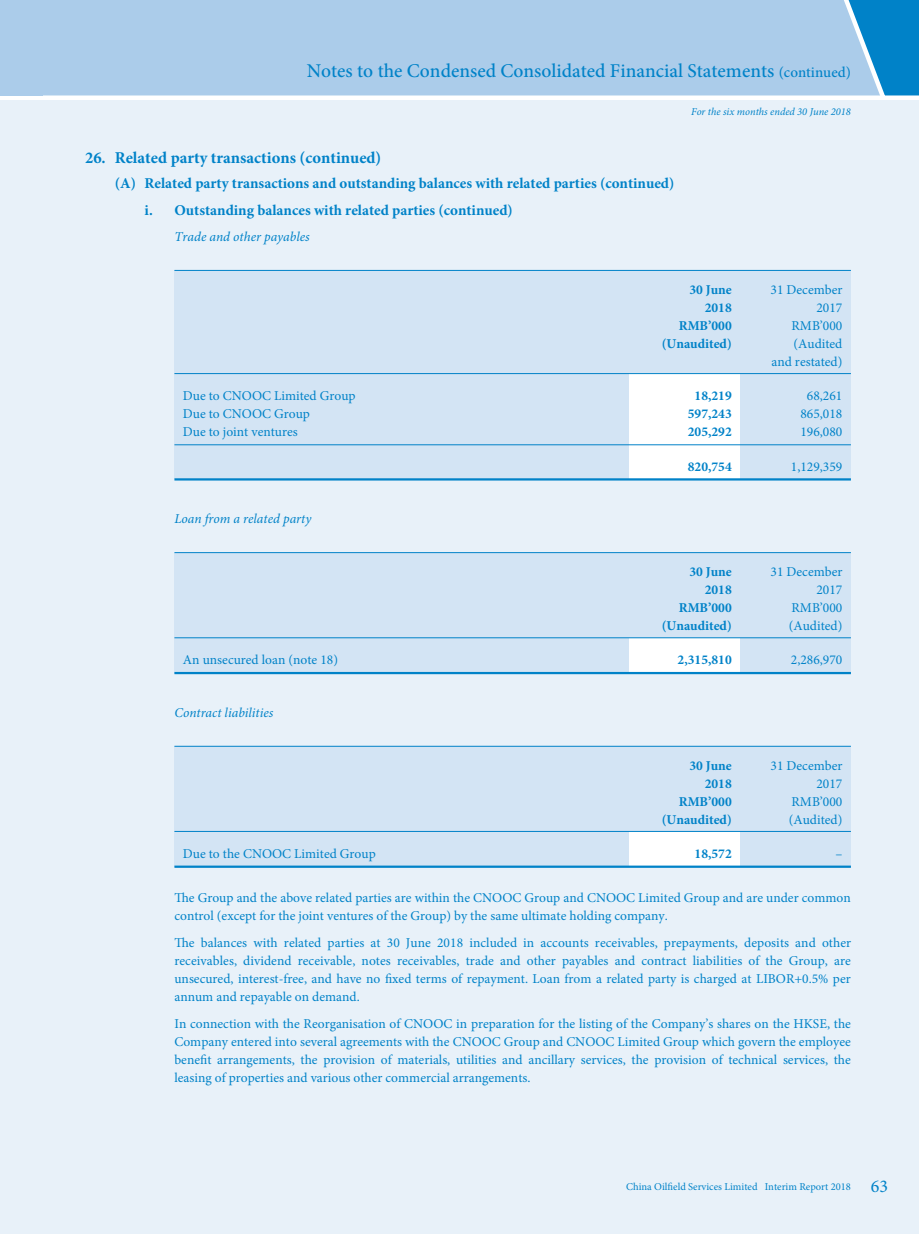
<style>
.page{position:relative;width:919px;height:1234px;background:#fff}
.page>*{position:absolute;margin:0;border:0;box-sizing:border-box;transform-origin:0 0}
.t1{font:500 19.5px "Minion Pro";color:#0082c8}
.t2{font:700 16.5px "Minion Pro";color:#0082c8}
.t3{font:700 15px/27px "Minion Pro";color:#0082c8}
.t4{font:13.5px/18px "Minion Pro";color:#0082c8;text-align:justify}
.t5{font:700 13.5px "Minion Pro";color:#0082c8}
.t6{font:italic 13.5px "Minion Pro";color:#0082c8}
.t7{font:10.5px "Minion Pro";color:#0082c8}
.t8{font:italic 10.5px "Minion Pro";color:#0082c8}
.s1{font-size:15px}
.s2{font-size:18px}
</style>
<div class="page">
<div style="left:0;top:0;width:918px;height:1233px;background:#e8f1f9"></div>
<div style="left:0;top:0;width:832px;height:100px;background:#abccea"></div>
<svg style="left:832px;top:0;width:86px;height:100px;background:#52a7d8"></svg>
<div style="left:0;top:0;width:43px;height:95px;background:#abccea"></div>
<div style="left:174px;top:552px;width:676px;height:121px;background:#d3e4f4"></div>
<div style="left:174px;top:746px;width:676px;height:120px;background:#d3e4f4"></div>
<div style="left:174px;top:270px;width:676px;height:209px;background:#d3e4f4"></div>
<div style="left:629px;top:637px;width:111px;height:36px;background:#fff"></div>
<div style="left:629px;top:831px;width:111px;height:35px;background:#fff"></div>
<div style="left:629px;top:373px;width:111px;height:106px;background:#fff"></div>
<hr style="left:174px;top:270px;width:676px;height:1px;background:#0082c8">
<hr style="left:174px;top:373px;width:676px;height:1px;background:#0082c8">
<hr style="left:174px;top:444px;width:676px;height:1px;background:#0082c8">
<hr style="left:174px;top:478px;width:676px;height:2px;background:#0082c8">
<hr style="left:174px;top:552px;width:676px;height:1px;background:#0082c8">
<hr style="left:174px;top:637px;width:676px;height:1px;background:#0082c8">
<hr style="left:174px;top:671px;width:676px;height:3px;background:#0082c8">
<hr style="left:174px;top:745px;width:676px;height:1px;background:#0082c8">
<hr style="left:174px;top:830px;width:676px;height:1px;background:#0082c8">
<hr style="left:174px;top:865px;width:676px;height:2px;background:#0082c8">
<h1 class="t1" style="left:307px;top:58px;width:545px">Notes to the Condensed Consolidated Financial Statements <span class="s1">(continued)</span></h1>
<p class="t2" style="left:85px;top:147px;width:298px">26. Related party transactions (continued)</p>
<p class="t3" style="left:145px;top:170px;width:531px;text-indent:-30px">(A) Related party transactions and outstanding balances with related parties (continued) i. Outstanding balances with related parties (continued)</p>
<p class="t6" style="left:174px;top:227px;width:137px">Trade and other payables</p>
<p class="t8" style="left:691px;top:104px;width:161px">For the six months ended 30 June 2018</p>
<p class="t5" style="left:689px;top:281px;width:44px">30 June</p>
<p class="t4" style="left:770px;top:280px;width:73px">31 December</p>
<p class="t5" style="left:704px;top:299px;width:28px">2018</p>
<p class="t4" style="left:816px;top:298px;width:27px">2017</p>
<p class="t5" style="left:678px;top:317px;width:55px">RMB’000</p>
<p class="t4" style="left:791px;top:316px;width:52px">RMB’000</p>
<p class="t5" style="left:661px;top:335px;width:71px">(Unaudited)</p>
<p class="t4" style="left:771px;top:334px;width:72px;text-align:right">(Audited and restated)</p>
<p class="t4" style="left:183px;top:387px;width:174px">Due to CNOOC Limited Group</p>
<p class="t5" style="left:694px;top:388px;width:39px">18,219</p>
<p class="t4" style="left:806px;top:387px;width:37px">68,261</p>
<p class="t4" style="left:183px;top:405px;width:128px">Due to CNOOC Group</p>
<p class="t5" style="left:687px;top:406px;width:45px">597,243</p>
<p class="t4" style="left:800px;top:405px;width:43px">865,018</p>
<p class="t4" style="left:183px;top:423px;width:116px">Due to joint ventures</p>
<p class="t5" style="left:687px;top:424px;width:45px">205,292</p>
<p class="t4" style="left:800px;top:423px;width:43px">196,080</p>
<p class="t5" style="left:687px;top:458px;width:45px">820,754</p>
<p class="t4" style="left:790px;top:457px;width:53px">1,129,359</p>
<p class="t6" style="left:174px;top:509px;width:138px">Loan from a related party</p>
<p class="t5" style="left:689px;top:563px;width:44px">30 June</p>
<p class="t4" style="left:770px;top:562px;width:73px">31 December</p>
<p class="t5" style="left:704px;top:581px;width:28px">2018</p>
<p class="t4" style="left:816px;top:580px;width:27px">2017</p>
<p class="t5" style="left:678px;top:599px;width:55px">RMB’000</p>
<p class="t4" style="left:791px;top:598px;width:52px">RMB’000</p>
<p class="t5" style="left:661px;top:617px;width:71px">(Unaudited)</p>
<p class="t4" style="left:788px;top:616px;width:55px">(Audited)</p>
<p class="t4" style="left:183px;top:651px;width:157px">An unsecured loan (note 18)</p>
<p class="t5" style="left:677px;top:652px;width:56px">2,315,810</p>
<p class="t4" style="left:790px;top:651px;width:53px">2,286,970</p>
<p class="t6" style="left:174px;top:703px;width:100px">Contract liabilities</p>
<p class="t5" style="left:689px;top:757px;width:44px">30 June</p>
<p class="t4" style="left:770px;top:756px;width:73px">31 December</p>
<p class="t5" style="left:704px;top:775px;width:28px">2018</p>
<p class="t4" style="left:816px;top:774px;width:27px">2017</p>
<p class="t5" style="left:678px;top:793px;width:55px">RMB’000</p>
<p class="t4" style="left:791px;top:792px;width:52px">RMB’000</p>
<p class="t5" style="left:661px;top:811px;width:71px">(Unaudited)</p>
<p class="t4" style="left:788px;top:810px;width:55px">(Audited)</p>
<p class="t4" style="left:183px;top:844px;width:194px">Due to the CNOOC Limited Group</p>
<p class="t5" style="left:694px;top:845px;width:39px">18,572</p>
<p class="t4" style="left:835px;top:844px;width:9px">–</p>
<p class="t4" style="left:174px;top:888px;width:677px">The Group and the above related parties are within the CNOOC Group and CNOOC Limited Group and are under common control (except for the joint ventures of the Group) by the same ultimate holding company.</p>
<p class="t4" style="left:174px;top:933px;width:678px">The balances with related parties at 30 June 2018 included in accounts receivables, prepayments, deposits and other receivables, dividend receivable, notes receivables, trade and other payables and contract liabilities of the Group, are unsecured, interest-free, and have no fixed terms of repayment. Loan from a related party is charged at LIBOR+0.5% per annum and repayable on demand.</p>
<p class="t4" style="left:174px;top:1014px;width:678px">In connection with the Reorganisation of CNOOC in preparation for the listing of the Company’s shares on the HKSE, the Company entered into several agreements with the CNOOC Group and CNOOC Limited Group which govern the employee benefit arrangements, the provision of materials, utilities and ancillary services, the provision of technical services, the leasing of properties and various other commercial arrangements.</p>
<p class="t7" style="left:626px;top:1178px;width:263px">China Oilfield Services Limited Interim Report 2018 <span class="s2">63</span></p>
</div>
